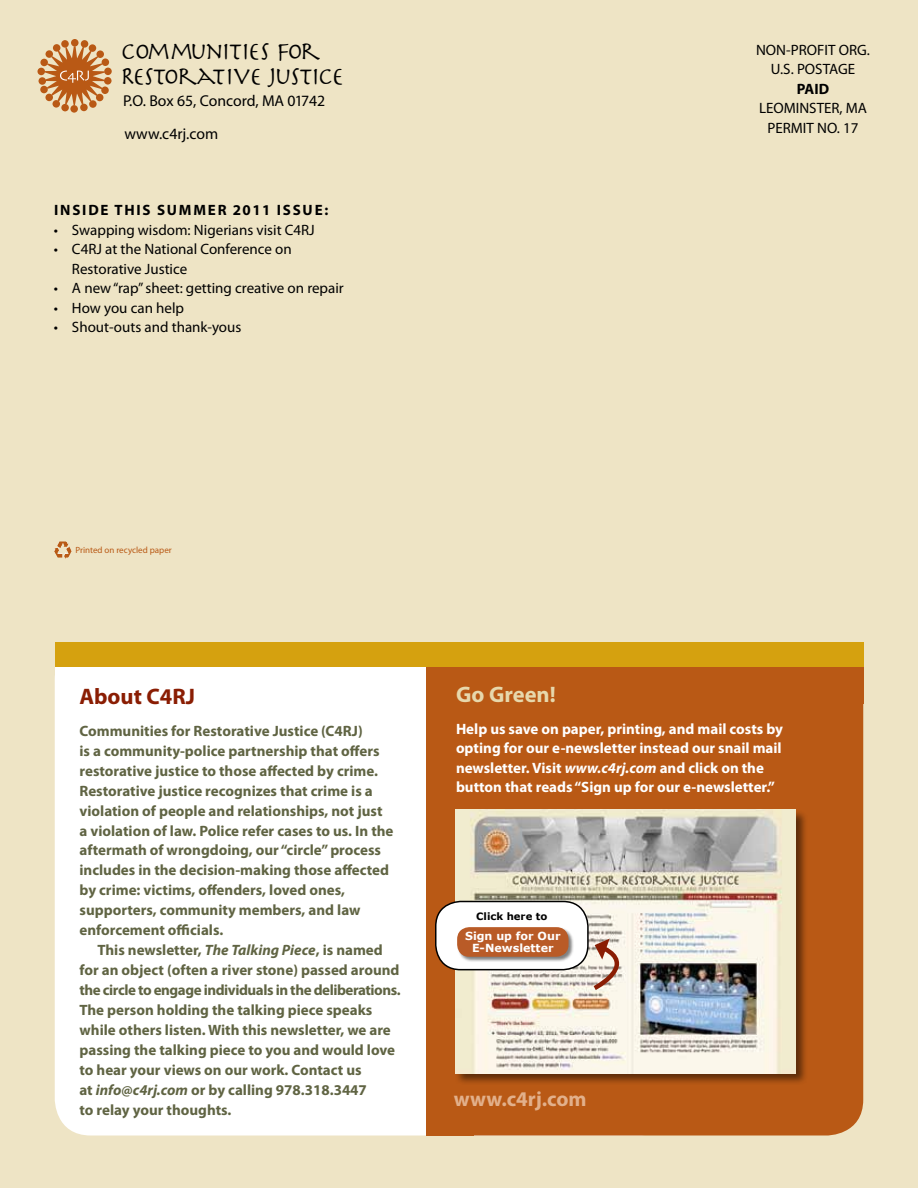
<style>
.page{position:relative;width:918px;height:1188px;background:#eee4c5}
.page>*{position:absolute;margin:0;border:0;box-sizing:border-box;transform-origin:0 0}
.t1{font:25.5px/24.3px "Herculanum";letter-spacing:-.07em;color:#000}
.t2{font:700 22.5px "Myriad Pro";color:#8a1d03}
.t3{font:700 22.5px "Myriad Pro";color:#e7d8ac}
.t4{font:700 21px "Myriad Pro";color:#e2b08b}
.t5{font:15.75px/32.2px "Myriad Pro";color:#000}
.t6{font:700 15px/20px "Myriad Pro";color:#606443}
.t7{font:15px/19.5px "Myriad Pro";color:#000;text-align:center}
.t8{font:700 15px/19.5px "Myriad Pro";color:#fff}
.t9{font:700 15px "Myriad Pro";letter-spacing:.12em;color:#000}
.t10{font:700 11.1px/11.1px "Verdana";color:#fff;text-align:center}
.t11{font:700 10.2px "Verdana";color:#000}
.t12{font:9px "Myriad Pro";color:#b95915}
.s1{font-style:italic}
</style>
<div class="page">
<img style="left:54px;top:542px;width:18px;height:17px">
<div style="left:61px;top:40px;width:8px;height:8px;background:#b95915;border-radius:50%"></div>
<div style="left:53px;top:44px;width:7px;height:8px;background:#b95915;border-radius:50%"></div>
<div style="left:40px;top:59px;width:8px;height:7px;background:#b95915;border-radius:50%"></div>
<div style="left:38px;top:68px;width:7px;height:7px;background:#b95915;border-radius:50%"></div>
<div style="left:39px;top:77px;width:7px;height:8px;background:#b95915;border-radius:50%"></div>
<div style="left:40px;top:86px;width:8px;height:7px;background:#b95915;border-radius:50%"></div>
<div style="left:71px;top:39px;width:8px;height:8px;background:#b95915;border-radius:50%"></div>
<div style="left:81px;top:40px;width:7px;height:8px;background:#b95915;border-radius:50%"></div>
<div style="left:89px;top:44px;width:7px;height:8px;background:#b95915;border-radius:50%"></div>
<div style="left:101px;top:87px;width:8px;height:7px;background:#b95915;border-radius:50%"></div>
<div style="left:104px;top:77px;width:8px;height:8px;background:#b95915;border-radius:50%"></div>
<div style="left:104px;top:68px;width:8px;height:7px;background:#b95915;border-radius:50%"></div>
<div style="left:102px;top:58px;width:7px;height:8px;background:#b95915;border-radius:50%"></div>
<div style="left:70px;top:105px;width:8px;height:8px;background:#b95915;border-radius:50%"></div>
<div style="left:80px;top:104px;width:8px;height:7px;background:#b95915;border-radius:50%"></div>
<div style="left:61px;top:104px;width:8px;height:7px;background:#b95915;border-radius:50%"></div>
<svg style="left:45px;top:46px;width:60px;height:60px"></svg>
<div style="left:55px;top:644px;width:621px;height:492px;background:#fff;border-radius:36px"></div>
<div style="left:55px;top:644px;width:808px;height:36px;background:#fff"></div>
<div style="left:426px;top:645px;width:437px;height:491px;background:#b95915;border-radius:36px"></div>
<div style="left:426px;top:642px;width:437px;height:62px;background:#b95915"></div>
<div style="left:426px;top:1014px;width:48px;height:122px;background:#b95915"></div>
<div style="left:55px;top:642px;width:808px;height:25px;background:#d5a10f"></div>
<div style="left:454px;top:809px;width:354px;height:276px;background:#000;opacity:.5"></div>
<img style="left:455px;top:810px;width:341px;height:263px">
<svg style="left:590px;top:939px;width:34px;height:54px;background:#d6bcaf"></svg>
<div style="left:436px;top:902px;width:152px;height:68px;background:#fff;border-radius:25px"></div>
<div style="left:435px;top:901px;width:154px;height:69px;border:2px solid #000;border-radius:25px"></div>
<div style="left:457px;top:927px;width:118px;height:36px;background:#000;opacity:.5"></div>
<div style="left:457px;top:927px;width:112px;height:30px;background:#b95b27;border-radius:12px"></div>
<h1 class="t1" style="left:120px;top:38px;width:225px">COMMUNITIES FOR<br>RESTORATIVE JUSTICE</h1>
<p class="t5" style="left:123px;top:85px;width:204px">P.O. Box 65, Concord, MA 01742 www.c4rj.com</p>
<p class="t9" style="left:54px;top:200px;width:17px">Insid</p>
<p class="t9" style="left:101px;top:200px;width:24px">e this</p>
<p class="t9" style="left:157px;top:200px;width:173px">Summer 2011 issue:</p>
<p class="t7" style="left:54px;top:220px;width:262px">• Swapping wisdom: Nigerians visit C4RJ</p>
<p class="t7" style="left:72px;top:239px;width:221px;text-align:left;text-indent:-18px">• C4RJ at the National Conference on<br>Restorative Justice</p>
<p class="t7" style="left:54px;top:278px;width:291px">• A new “rap” sheet: getting creative on repair</p>
<p class="t7" style="left:54px;top:298px;width:132px">• How you can help</p>
<p class="t7" style="left:54px;top:317px;width:189px">• Shout-outs and thank-yous</p>
<p class="t7" style="left:756px;top:40px;width:115px">NON-PROFIT ORG.<br>U.S. POSTAGE</p>
<p class="t9" style="left:797px;top:79px;width:34px">PAID</p>
<p class="t7" style="left:759px;top:98px;width:109px">LEOMINSTER, MA<br>PERMIT NO. 17</p>
<p class="t12" style="left:75px;top:544px;width:98px">Printed on recycled paper</p>
<h2 class="t2" style="left:80px;top:682px;width:117px">About C4RJ</h2>
<p class="t6" style="left:80px;top:720px;width:316px">Communities for Restorative Justice (C4RJ)<br>is a community-police partnership that offers restorative justice to those affected by crime.<br>Restorative justice recognizes that crime is a violation of people and relationships, not just a violation of law. Police refer cases to us. In the aftermath of wrongdoing, our “circle” process includes in the decision-making those affected by crime: victims, offenders, loved ones, supporters, community members, and law enforcement officials.</p>
<p class="t6" style="left:80px;top:940px;width:323px;text-indent:18px">This newsletter, <span class="s1">The Talking Piece</span>, is named for an object (often a river stone) passed around the circle to engage individuals in the deliberations.<br>The person holding the talking piece speaks while others listen. With this newsletter, we are passing the talking piece to you and would love to hear your views on our work. Contact us<br>at <span class="s1">info@c4rj.com</span> or by calling 978.318.3447<br>to relay your thoughts.</p>
<h2 class="t3" style="left:456px;top:680px;width:101px">Go Green!</h2>
<p class="t8" style="left:456px;top:719px;width:329px">Help us save on paper, printing, and mail costs by opting for our e-newsletter instead our snail mail newsletter. Visit <span class="s1">www.c4rj.com</span> and click on the button that reads “Sign up for our e-newsletter.”</p>
<p class="t11" style="left:476px;top:910px;width:73px">Click here to</p>
<p class="t10" style="left:465px;top:931px;width:97px">Sign up for Our<br>E-Newsletter</p>
<h3 class="t4" style="left:454px;top:1085px;width:134px">www.c4rj.com</h3>
</div>
